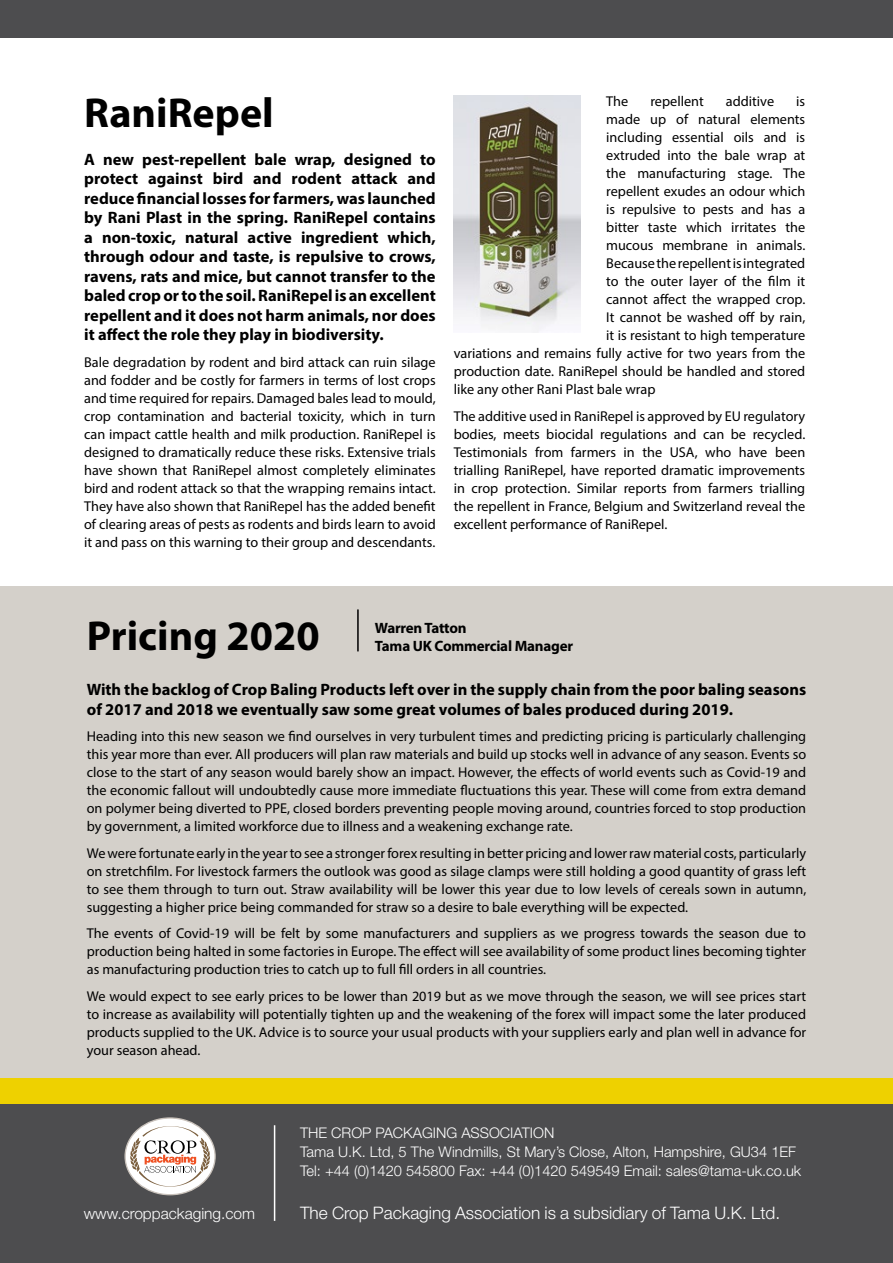
<style>
.page{position:relative;width:893px;height:1263px;background:#fff}
.page>*{position:absolute;margin:0;border:0;box-sizing:border-box;transform-origin:0 0}
.t1{font:700 42px "Myriad Pro";color:#000}
.t2{font:300 17.25px "Helvetica Neue LT Pro";color:#fff}
.t3{font:700 16.5px/19.5px "Myriad Pro";color:#000;text-align:justify}
.t4{font:300 15.6px "Helvetica Neue LT Pro";color:#fff}
.t5{font:700 15px/18px "Myriad Pro";letter-spacing:-.015em;color:#000}
.t6{font:300 14.7px/18.9px "Helvetica Neue LT Pro";color:#fff}
.t7{font:14.25px/18px "Myriad Pro";color:#000;text-align:justify}
</style>
<div class="page">
<div style="left:0;top:0;width:893px;height:38px;background:#4d4d4f"></div>
<div style="left:0;top:587px;width:893px;height:491px;background:#d4d0ca"></div>
<div style="left:0;top:1090px;width:893px;height:173px;background:#4d4d4f"></div>
<div style="left:0;top:1078px;width:893px;height:25px;background:#eed100"></div>
<hr style="left:274px;top:1125px;width:1px;height:96px;background:#fff">
<svg style="left:125px;top:1118px;width:90px;height:77px"></svg>
<div style="left:124px;top:1117px;width:92px;height:78px;border:1px solid #c9c2bb;border-radius:50%"></div>
<svg style="left:130px;top:1126px;width:80px;height:61px;background:#dcd1cc"></svg>
<img style="left:454px;top:96px;width:127px;height:236px">
<hr style="left:357px;top:610px;width:2px;height:41px;background:#000">
<h1 class="t1" style="left:84px;top:86px;width:191px">RaniRepel</h1>
<p class="t3" style="left:84px;top:149px;width:353px">A new pest-repellent bale wrap, designed to protect against bird and rodent attack and reduce financial losses for farmers, was launched by Rani Plast in the spring. RaniRepel contains a non-toxic, natural active ingredient which, through odour and taste, is repulsive to crows, ravens, rats and mice, but cannot transfer to the baled crop or to the soil. RaniRepel is an excellent repellent and it does not harm animals, nor does it affect the role they play in biodiversity.</p>
<p class="t7" style="left:84px;top:353px;width:353px">Bale degradation by rodent and bird attack can ruin silage and fodder and be costly for farmers in terms of lost crops and time required for repairs. Damaged bales lead to mould, crop contamination and bacterial toxicity, which in turn can impact cattle health and milk production. RaniRepel is designed to dramatically reduce these risks. Extensive trials have shown that RaniRepel almost completely eliminates bird and rodent attack so that the wrapping remains intact.<br>They have also shown that RaniRepel has the added benefit of clearing areas of pests as rodents and birds learn to avoid it and pass on this warning to their group and descendants.</p>
<p class="t7" style="left:606px;top:92px;width:24px">The</p>
<p class="t7" style="left:650px;top:92px;width:55px">repellent</p>
<p class="t7" style="left:726px;top:92px;width:50px">additive</p>
<p class="t7" style="left:796px;top:92px;width:10px">is</p>
<p class="t7" style="left:606px;top:110px;width:201px">made up of natural elements</p>
<p class="t7" style="left:606px;top:128px;width:201px">including essential oils and is</p>
<p class="t7" style="left:606px;top:146px;width:201px">extruded into the bale wrap at</p>
<p class="t7" style="left:606px;top:164px;width:201px">the manufacturing stage. The</p>
<p class="t7" style="left:606px;top:182px;width:201px">repellent exudes an odour which</p>
<p class="t7" style="left:606px;top:200px;width:200px">is repulsive to pests and has a</p>
<p class="t7" style="left:606px;top:218px;width:201px">bitter taste which irritates the</p>
<p class="t7" style="left:606px;top:236px;width:201px">mucous membrane in animals.</p>
<p class="t7" style="left:606px;top:254px;width:201px">Because the repellent is integrated</p>
<p class="t7" style="left:606px;top:272px;width:201px">to the outer layer of the film it</p>
<p class="t7" style="left:606px;top:290px;width:201px">cannot affect the wrapped crop.</p>
<p class="t7" style="left:606px;top:308px;width:201px">It cannot be washed off by rain,</p>
<p class="t7" style="left:606px;top:326px;width:201px">it is resistant to high temperature</p>
<p class="t7" style="left:454px;top:344px;width:353px">variations and remains fully active for two years from the</p>
<p class="t7" style="left:454px;top:362px;width:353px">production date. RaniRepel should be handled and stored</p>
<p class="t7" style="left:454px;top:380px;width:203px">like any other Rani Plast bale wrap</p>
<p class="t7" style="left:454px;top:407px;width:353px">The additive used in RaniRepel is approved by EU regulatory bodies, meets biocidal regulations and can be recycled.<br>Testimonials from farmers in the USA, who have been trialling RaniRepel, have reported dramatic improvements in crop protection. Similar reports from farmers trialling the repellent in France, Belgium and Switzerland reveal the excellent performance of RaniRepel.</p>
<h1 class="t1" style="left:87px;top:609px;width:234px">Pricing 2020</h1>
<p class="t3" style="left:87px;top:679px;width:721px">With the backlog of Crop Baling Products left over in the supply chain from the poor baling seasons of 2017 and 2018 we eventually saw some great volumes of bales produced during 2019.</p>
<p class="t7" style="left:87px;top:727px;width:721px">Heading into this new season we find ourselves in very turbulent times and predicting pricing is particularly challenging this year more than ever. All producers will plan raw materials and build up stocks well in advance of any season. Events so close to the start of any season would barely show an impact. However, the effects of world events such as Covid-19 and the economic fallout will undoubtedly cause more immediate fluctuations this year. These will come from extra demand on polymer being diverted to PPE, closed borders preventing people moving around, countries forced to stop production by government, a limited workforce due to illness and a weakening exchange rate.</p>
<p class="t7" style="left:87px;top:844px;width:721px">We were fortunate early in the year to see a stronger forex resulting in better pricing and lower raw material costs, particularly on stretchfilm. For livestock farmers the outlook was good as silage clamps were still holding a good quantity of grass left to see them through to turn out. Straw availability will be lower this year due to low levels of cereals sown in autumn, suggesting a higher price being commanded for straw so a desire to bale everything will be expected.</p>
<p class="t7" style="left:87px;top:924px;width:721px">The events of Covid-19 will be felt by some manufacturers and suppliers as we progress towards the season due to production being halted in some factories in Europe. The effect will see availability of some product lines becoming tighter as manufacturing production tries to catch up to full fill orders in all countries.</p>
<p class="t7" style="left:87px;top:987px;width:721px">We would expect to see early prices to be lower than 2019 but as we move through the season, we will see prices start to increase as availability will potentially tighten up and the weakening of the forex will impact some the later produced products supplied to the UK. Advice is to source your usual products with your suppliers early and plan well in advance for your season ahead.</p>
<p class="t5" style="left:375px;top:619px;width:200px">Warren Tatton<br>Tama UK Commercial Manager</p>
<p class="t4" style="left:84px;top:1204px;width:173px">www.croppackaging.com</p>
<p class="t6" style="left:300px;top:1123px;width:503px">THE CROP PACKAGING ASSOCIATION<br>Tama U.K. Ltd, 5 The Windmills, St Mary’s Close, Alton, Hampshire, GU34 1EF<br>Tel: +44 (0)1420 545800 Fax: +44 (0)1420 549549 Email: sales@tama-uk.co.uk</p>
<p class="t2" style="left:300px;top:1202px;width:482px">The Crop Packaging Association is a subsidiary of Tama U.K. Ltd.</p>
</div>
